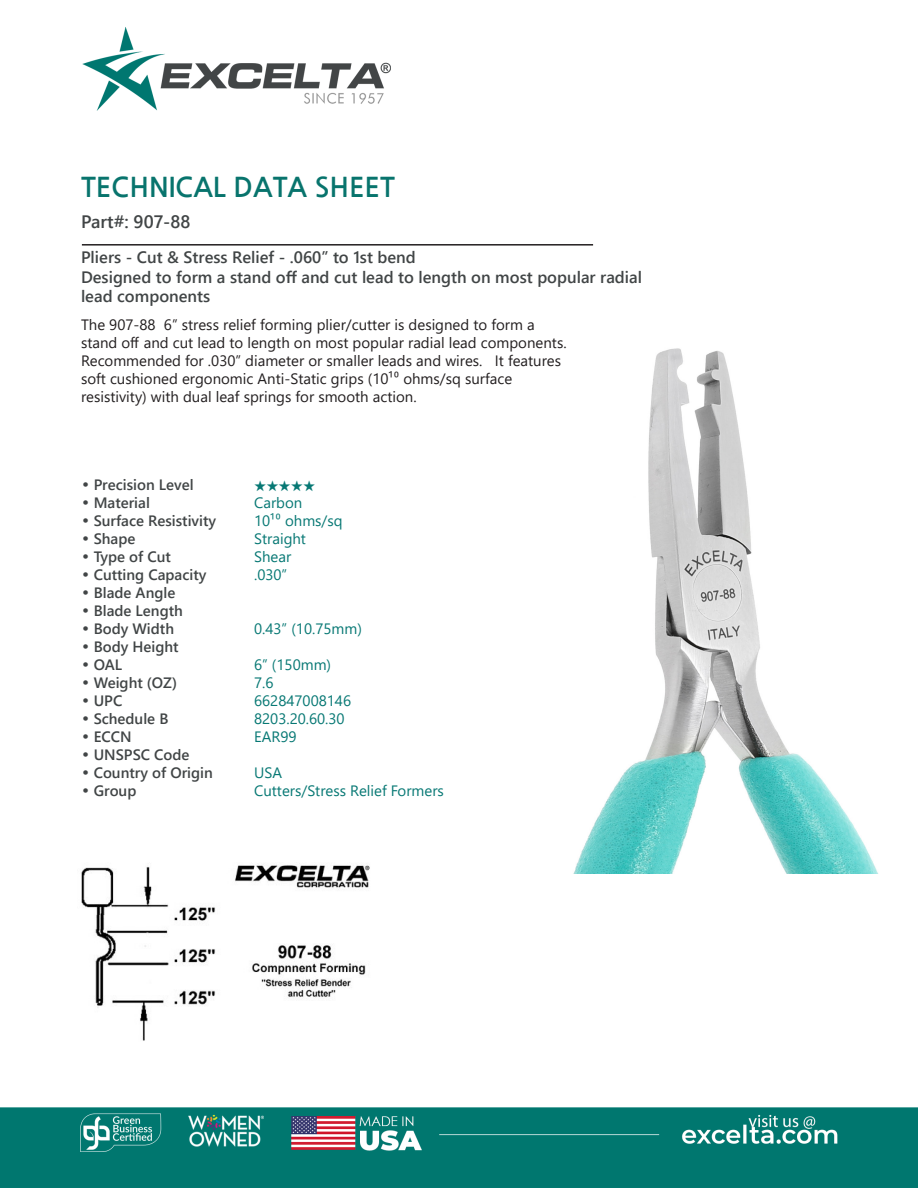
<style>
.page{position:relative;width:918px;height:1188px;background:#fff}
.page>*{position:absolute;margin:0;border:0;box-sizing:border-box;transform-origin:0 0}
.t1{font:700 27px "Nanum Gothic";color:#08746d}
.t2{font:700 18px "Yu Gothic UI";color:#414546}
.t3{font:700 16.5px/19.8px "Yu Gothic UI";color:#414546}
.t4{font:15px/18px "Yu Gothic UI";color:#231f20}
.CT_s_CTM{font:700 15px "Yu Gothic UI";color:#414546}
.CT_s_CTM-2{font:15px "Yu Gothic UI";color:#077874}
.CT_s_CTM-3{font:500 15px "ITC Zapf Dingbats";color:#077874}
.s1{font-family:"Century Gothic";font-weight:400}
</style>
<div class="page">
<img style="left:0;top:27px;width:918px;height:1161px">
<img style="left:558px;top:322px;width:333px;height:551px">
<img style="left:77px;top:846px;width:310px;height:204px">
<hr style="left:82px;top:244px;width:511px;height:2px;background:#231f20">
<p class="t1" style="left:81px;top:173px;width:315px">TECHNICAL DATA SHEET</p>
<p class="t2" style="left:81px;top:212px;width:111px">Part#: 907-88</p>
<p class="t3" style="left:81px;top:247px;width:336px">Pliers - Cut &amp; Stress Relief - .060” to 1st bend</p>
<p class="t3" style="left:81px;top:267px;width:563px">Designed to form a stand off and cut lead to length on most popular radial lead components</p>
<p class="t4" style="left:81px;top:313px;width:487px">The 907-88 6” stress relief forming plier/cutter is designed to form a stand off and cut lead to length on most popular radial lead components.<br>Recommended for .030” diameter or smaller leads and wires. It features soft cushioned ergonomic Anti-Static grips (10¹⁰ ohms/sq surface resistivity) with dual leaf springs for smooth action.</p>
<p class="CT_s_CTM" style="left:81px;top:476px;width:114px"><span class="s1">•</span> Precision Level</p>
<p class="CT_s_CTM-3" style="left:254px;top:479px;width:63px">★★★★★</p>
<p class="CT_s_CTM" style="left:81px;top:494px;width:70px"><span class="s1">•</span> Material</p>
<p class="CT_s_CTM-2" style="left:254px;top:489px;width:50px">Carbon</p>
<p class="CT_s_CTM" style="left:81px;top:512px;width:137px"><span class="s1">•</span> Surface Resistivity</p>
<p class="CT_s_CTM-2" style="left:254px;top:507px;width:90px">10¹⁰ ohms/sq</p>
<p class="CT_s_CTM" style="left:81px;top:530px;width:56px"><span class="s1">•</span> Shape</p>
<p class="CT_s_CTM-2" style="left:254px;top:525px;width:53px">Straight</p>
<p class="CT_s_CTM" style="left:81px;top:548px;width:92px"><span class="s1">•</span> Type of Cut</p>
<p class="CT_s_CTM-2" style="left:254px;top:543px;width:39px">Shear</p>
<p class="CT_s_CTM" style="left:81px;top:566px;width:127px"><span class="s1">•</span> Cutting Capacity</p>
<p class="CT_s_CTM-2" style="left:254px;top:561px;width:35px">.030”</p>
<p class="CT_s_CTM" style="left:81px;top:584px;width:96px"><span class="s1">•</span> Blade Angle</p>
<p class="CT_s_CTM" style="left:81px;top:602px;width:103px"><span class="s1">•</span> Blade Length</p>
<p class="CT_s_CTM" style="left:81px;top:620px;width:95px"><span class="s1">•</span> Body Width</p>
<p class="CT_s_CTM-2" style="left:254px;top:615px;width:109px">0.43” (10.75mm)</p>
<p class="CT_s_CTM" style="left:81px;top:638px;width:99px"><span class="s1">•</span> Body Height</p>
<p class="CT_s_CTM" style="left:81px;top:656px;width:43px"><span class="s1">•</span> OAL</p>
<p class="CT_s_CTM-2" style="left:254px;top:651px;width:78px">6” (150mm)</p>
<p class="CT_s_CTM" style="left:81px;top:674px;width:98px"><span class="s1">•</span> Weight (OZ)</p>
<p class="CT_s_CTM-2" style="left:254px;top:669px;width:21px">7.6</p>
<p class="CT_s_CTM" style="left:81px;top:692px;width:43px"><span class="s1">•</span> UPC</p>
<p class="CT_s_CTM-2" style="left:254px;top:687px;width:99px">662847008146</p>
<p class="CT_s_CTM" style="left:81px;top:710px;width:89px"><span class="s1">•</span> Schedule B</p>
<p class="CT_s_CTM-2" style="left:254px;top:705px;width:92px">8203.20.60.30</p>
<p class="CT_s_CTM" style="left:81px;top:728px;width:52px"><span class="s1">•</span> ECCN</p>
<p class="CT_s_CTM-2" style="left:254px;top:723px;width:44px">EAR99</p>
<p class="CT_s_CTM" style="left:81px;top:746px;width:110px"><span class="s1">•</span> UNSPSC Code</p>
<p class="CT_s_CTM" style="left:81px;top:764px;width:133px"><span class="s1">•</span> Country of Origin</p>
<p class="CT_s_CTM-2" style="left:254px;top:759px;width:29px">USA</p>
<p class="CT_s_CTM" style="left:81px;top:782px;width:57px"><span class="s1">•</span> Group</p>
<p class="CT_s_CTM-2" style="left:254px;top:777px;width:191px">Cutters/Stress Relief Formers</p>
</div>
